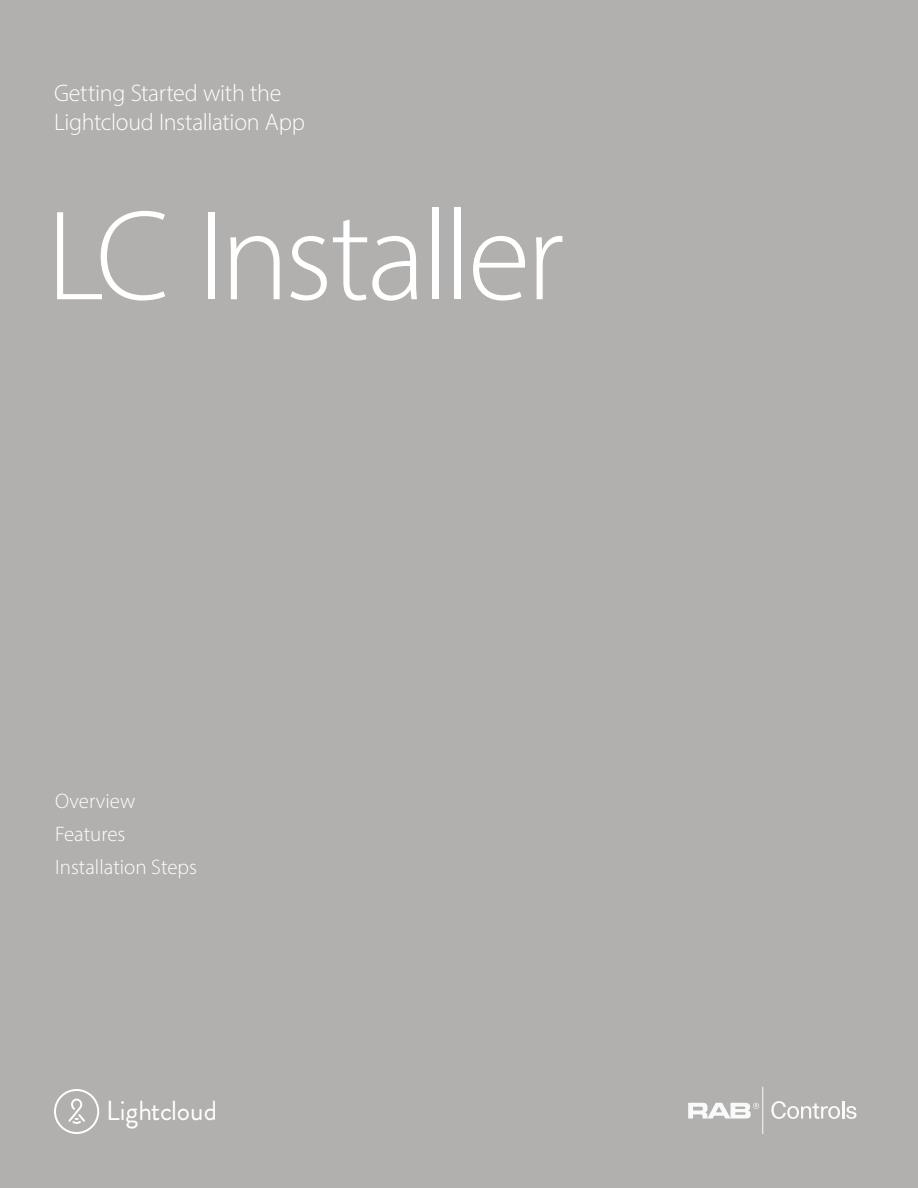
<style>
.page{position:relative;width:918px;height:1188px;background:#b2b0ae}
.page>*{position:absolute;margin:0;border:0;box-sizing:border-box;transform-origin:0 0}
.t1{font:300 129px "Myriad Pro";letter-spacing:-.035em;color:#fff}
.t2{font:27.6px "Brandon Grotesque";color:#fff}
.t3{font:300 24px/28.8px "Myriad Pro";letter-spacing:-.015em;color:#fff}
.t4{font:300 21px/33px "Myriad Pro";color:#fff}
</style>
<div class="page">
<svg style="left:54px;top:1089px;width:45px;height:45px"></svg>
<hr style="left:763px;top:1087px;width:1px;height:47px;background:#fafafa">
<svg style="left:771px;top:1101px;width:86px;height:18px"></svg>
<svg style="left:688px;top:1103px;width:71px;height:16px"></svg>
<p class="t3" style="left:54px;top:78px;width:252px">Getting Started with the<br>Lightcloud Installation App</p>
<h1 class="t1" style="left:46px;top:179px;width:519px">LC Installer</h1>
<p class="t4" style="left:55px;top:784px;width:143px">Overview<br>Features<br>Installation Steps</p>
<p class="t2" style="left:106px;top:1091px;width:112px">Lightcloud</p>
</div>
